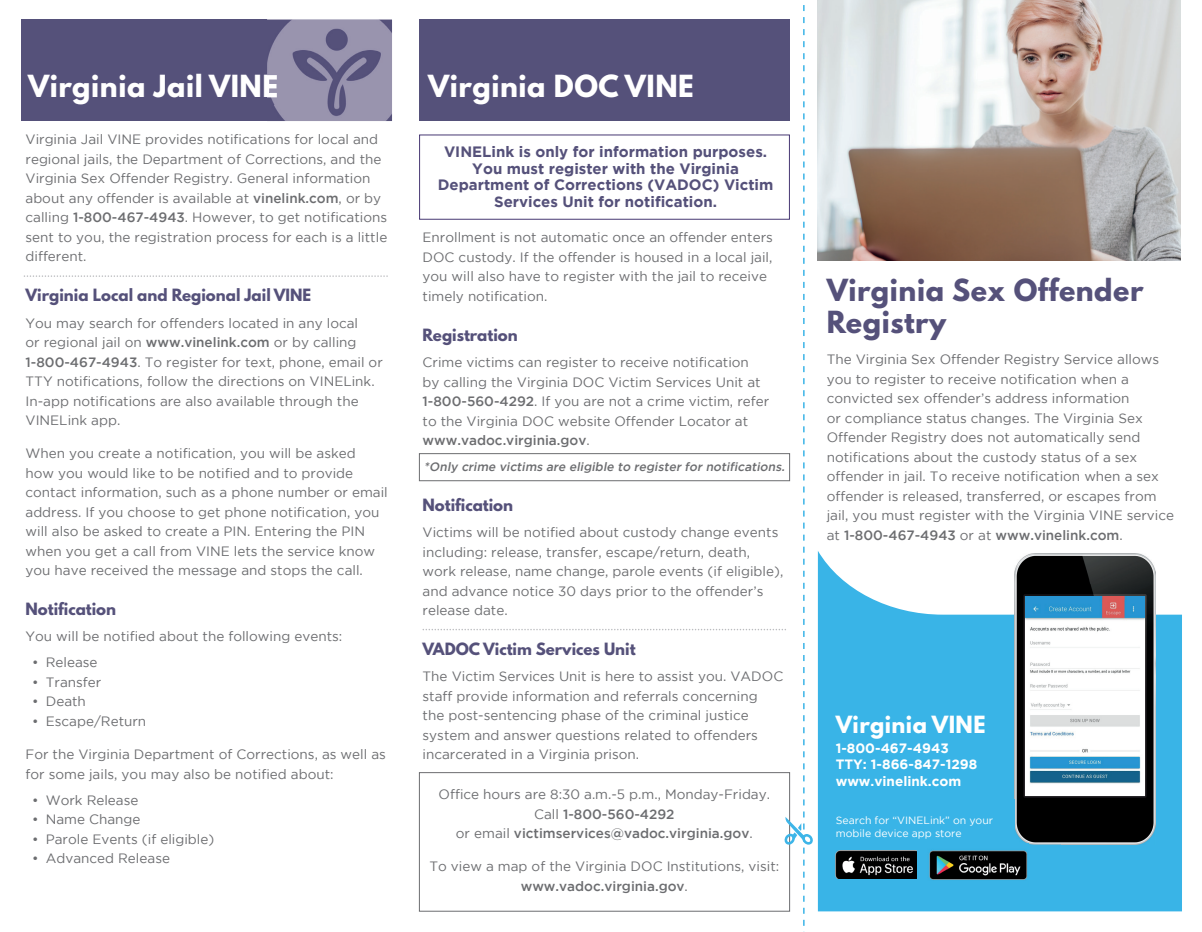
<style>
.page{position:relative;width:1202px;height:932px;background:#fff}
.page>*{position:absolute;margin:0;border:0;box-sizing:border-box;transform-origin:0 0}
.t1{font:700 27px "League Spartan";letter-spacing:.02em;color:#fff}
.t2{font:700 27px/32.4px "League Spartan";letter-spacing:.02em;color:#55517a}
.t3{font:700 21px "League Spartan";letter-spacing:.02em;color:#fff}
.t4{font:700 15px/16.5px "Gotham";color:#55517a;text-align:center}
.t5{font:700 15px "League Spartan";color:#55517a}
.t6{font:13.5px/19.5px "Gotham";color:#6c6d70}
.t7{font:700 13.5px/16.2px "Gotham";color:#fff}
.t8{font:italic 500 12.15px "Gotham";color:#6c6d70}
.t9{font:10.5px/12.6px "Gotham";color:#fff}
.s1{font-weight:500}
.s2{font-size:12.3px}
</style>
<div class="page">
<svg style="left:24px;top:275px;width:364px;height:2px"></svg>
<svg style="left:818px;top:551px;width:364px;height:360px;background:#56bee9"></svg>
<div style="left:21px;top:20px;width:371px;height:101px;background:#55517a"></div>
<img style="left:818px;top:0;width:362px;height:261px">
<img style="left:835px;top:850px;width:81px;height:28px">
<img style="left:923px;top:843px;width:105px;height:43px">
<img style="left:1015px;top:554px;width:140px;height:290px">
<svg style="left:1015px;top:843px;width:13px;height:1px"></svg>
<img style="left:1025px;top:596px;width:119px;height:199px">
<img style="left:267px;top:19px;width:125px;height:1px">
<img style="left:267px;top:20px;width:125px;height:101px">
<img style="left:267px;top:74px;width:10px;height:31px">
<svg style="left:422px;top:5px;width:391px;height:927px"></svg>
<h1 class="t1" style="left:28px;top:65px;width:251px">Virginia Jail VINE</h1>
<h1 class="t1" style="left:428px;top:65px;width:267px">Virginia DOC VINE</h1>
<p class="t6" style="left:26px;top:131px;width:363px">Virginia Jail VINE provides notifications for local and regional jails, the Department of Corrections, and the Virginia Sex Offender Registry. General information about any offender is available at <span class="s1">vinelink.com</span>, or by calling <span class="s1">1-800-467-4943</span>. However, to get notifications sent to you, the registration process for each is a little different.</p>
<p class="t5" style="left:26px;top:283px;width:287px">Virginia Local and Regional Jail VINE</p>
<p class="t6" style="left:26px;top:314px;width:359px">You may search for offenders located in any local<br>or regional jail on <span class="s1">www.vinelink.com</span> or by calling <span class="s1">1-800-467-4943</span>. To register for text, phone, email or TTY notifications, follow the directions on VINELink.<br>In-app notifications are also available through the VINELink app.</p>
<p class="t6" style="left:26px;top:444px;width:364px">When you create a notification, you will be asked<br>how you would like to be notified and to provide contact information, such as a phone number or email address. If you choose to get phone notification, you will also be asked to create a PIN. Entering the PIN when you get a call from VINE lets the service know you have received the message and stops the call.</p>
<p class="t5" style="left:26px;top:597px;width:92px">Notification</p>
<p class="t6" style="left:26px;top:627px;width:318px">You will be notified about the following events:</p>
<p class="t6" style="left:32px;top:654px;width:67px">• Release</p>
<p class="t6" style="left:32px;top:673px;width:70px">• Transfer</p>
<p class="t6" style="left:32px;top:693px;width:55px">• Death</p>
<p class="t6" style="left:32px;top:712px;width:115px">• Escape/Return</p>
<p class="t6" style="left:26px;top:745px;width:362px">For the Virginia Department of Corrections, as well as for some jails, you may also be notified about:</p>
<p class="t6" style="left:32px;top:791px;width:108px">• Work Release</p>
<p class="t6" style="left:32px;top:810px;width:110px">• Name Change</p>
<p class="t6" style="left:32px;top:830px;width:184px">• Parole Events (if eligible)</p>
<p class="t6" style="left:32px;top:849px;width:139px">• Advanced Release</p>
<p class="t4" style="left:438px;top:145px;width:337px">VINELink is only for information purposes.<br>You must register with the Virginia Department of Corrections (VADOC) Victim Services Unit for notification.</p>
<p class="t6" style="left:422px;top:229px;width:352px">Enrollment is not automatic once an offender enters DOC custody. If the offender is housed in a local jail, you will also have to register with the jail to receive timely notification.</p>
<p class="t5" style="left:422px;top:323px;width:97px">Registration</p>
<p class="t6" style="left:422px;top:353px;width:348px">Crime victims can register to receive notification by calling the Virginia DOC Victim Services Unit at <span class="s1">1-800-560-4292</span>. If you are not a crime victim, refer to the Virginia DOC website Offender Locator at <span class="s1">www.vadoc.virginia.gov</span>.</p>
<p class="t8" style="left:424px;top:462px;width:364px"><span class="s2">*</span>Only crime victims are eligible to register for notifications.</p>
<p class="t5" style="left:422px;top:493px;width:92px">Notification</p>
<p class="t6" style="left:422px;top:523px;width:362px">Victims will be notified about custody change events including: release, transfer, escape/return, death, work release, name change, parole events (if eligible), and advance notice 30 days prior to the offender’s release date.</p>
<p class="t5" style="left:422px;top:637px;width:214px">VADOC Victim Services Unit</p>
<p class="t6" style="left:422px;top:667px;width:362px">The Victim Services Unit is here to assist you. VADOC staff provide information and referrals concerning<br>the post-sentencing phase of the criminal justice system and answer questions related to offenders incarcerated in a Virginia prison.</p>
<p class="t6" style="left:438px;top:785px;width:333px;text-align:center">Office hours are 8:30 a.m.-5 p.m., Monday-Friday.<br>Call <span class="s1">1-800-560-4292<br></span>or email <span class="s1">victimservices@vadoc.virginia.gov</span>.</p>
<p class="t6" style="left:429px;top:857px;width:351px;text-align:center">To view a map of the Virginia DOC Institutions, visit: <span class="s1">www.vadoc.virginia.gov</span>.</p>
<h1 class="t2" style="left:826px;top:273px;width:318px">Virginia Sex Offender<br>Registry</h1>
<p class="t6" style="left:826px;top:350px;width:349px">The Virginia Sex Offender Registry Service allows you to register to receive notification when a convicted sex offender’s address information<br>or compliance status changes. The Virginia Sex Offender Registry does not automatically send notifications about the custody status of a sex offender in jail. To receive notification when a sex offender is released, transferred, or escapes from jail, you must register with the Virginia VINE service at <span class="s1">1-800-467-4943</span> or at <span class="s1">www.vinelink.com</span>.</p>
<h2 class="t3" style="left:835px;top:708px;width:151px">Virginia VINE</h2>
<p class="t7" style="left:835px;top:741px;width:143px">1-800-467-4943<br>TTY: 1-866-847-1298 www.vinelink.com</p>
<p class="t9" style="left:835px;top:815px;width:159px">Search for “VINELink” on your mobile device app store</p>
</div>
